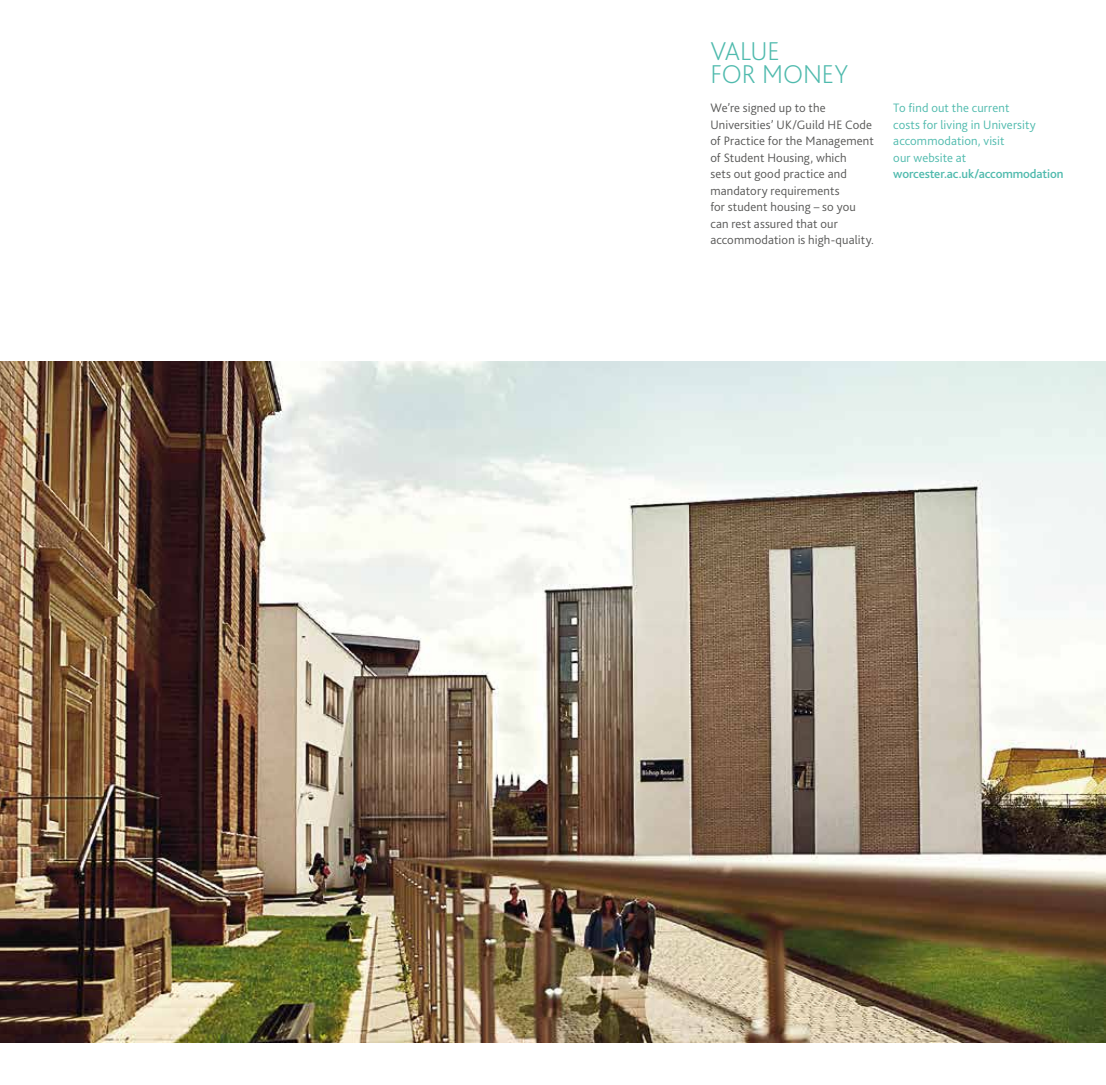
<style>
.page{position:relative;width:1106px;height:1085px;background:#fff}
.page>*{position:absolute;margin:0;border:0;box-sizing:border-box;transform-origin:0 0}
.t1{font:200 27px/22.5px "Bliss 2";color:#4fbaad}
.t2{font:300 12.75px/16.5px "Bliss 2";letter-spacing:.01em;color:#575756}
.t3{font:300 12.75px/16.5px "Bliss 2";letter-spacing:.005em;color:#4fbaad}
.t4{font:500 12.75px "Bliss 2";letter-spacing:-.01em;color:#4fbaad}
</style>
<div class="page">
<img style="left:0;top:361px;width:1106px;height:681px">
<h1 class="t1" style="left:710px;top:39px;width:139px">VALUE<br>FOR MONEY</h1>
<p class="t2" style="left:710px;top:99px;width:165px">We’re signed up to the<br>Universities’ UK/Guild HE Code of Practice for the Management of Student Housing, which<br>sets out good practice and mandatory requirements<br>for student housing – so you can rest assured that our accommodation is high-quality.</p>
<p class="t3" style="left:893px;top:99px;width:144px">To find out the current costs for living in University accommodation, visit<br>our website at</p>
<p class="t4" style="left:893px;top:166px;width:172px">worcester.ac.uk/accommodation</p>
</div>
